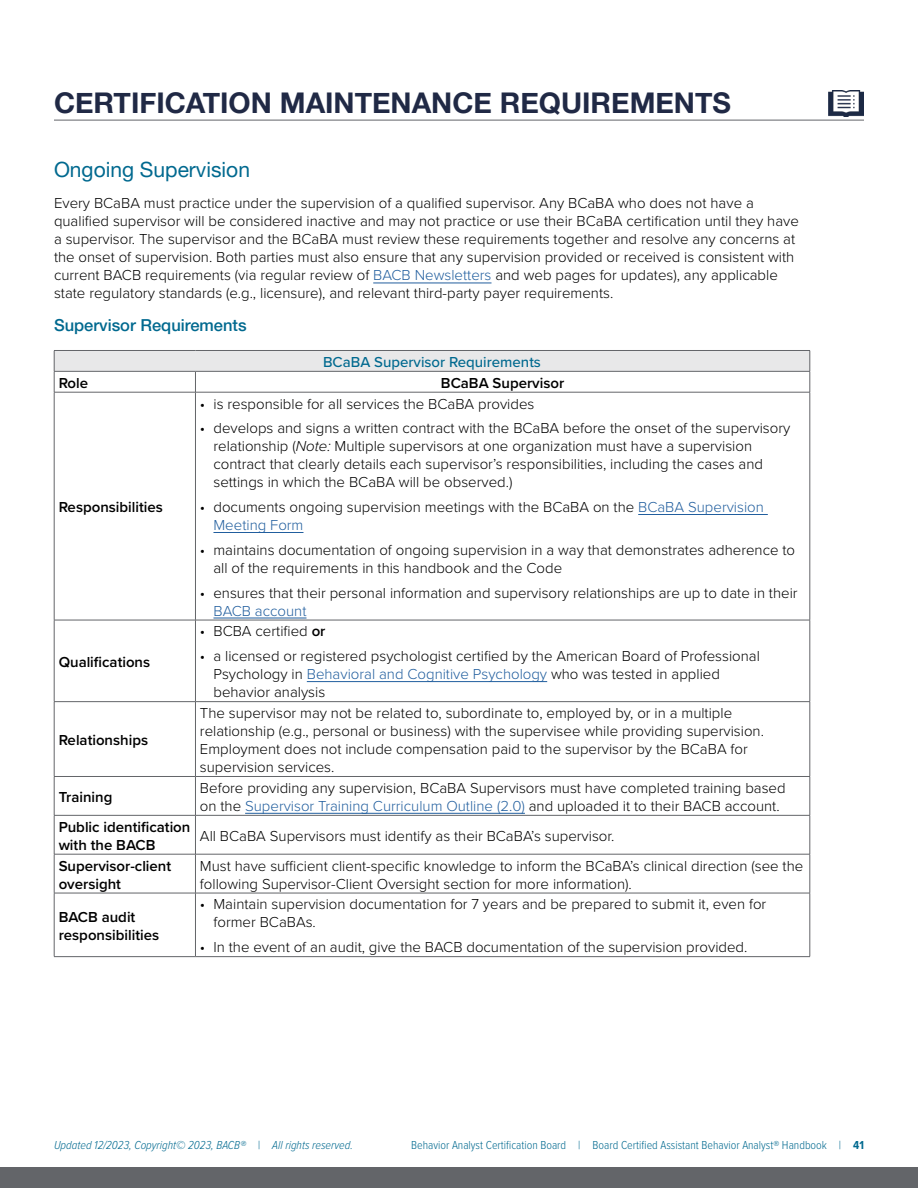
<style>
.page{position:relative;width:918px;height:1188px;background:#fff}
.page>*{position:absolute;margin:0;border:0;box-sizing:border-box;transform-origin:0 0}
.t1{font:700 28.5px "Helvetica Neue";color:#202945}
.Heading_2{font:21px "Helvetica Neue LT Pro";color:#00698f}
.Heading_3{font:500 16.5px "Helvetica Neue LT Pro";color:#00698f}
.Body_Text{font:300 15px/18px "Proxima Nova";color:#000}
.Table_Body{font:300 15px/18px "Proxima Nova";color:#000}
.Table_Body-2{font:600 15px/18px "Proxima Nova";color:#000}
.Table_Headers_Footers{font:500 15px "Proxima Nova";color:#00698f}
.Table_Body-centered{font:600 15px "Proxima Nova";color:#000}
.t2{font:300 12px "Proxima Nova Cond";color:#00698f}
.t3{font:italic 300 12px "Proxima Nova Cond";color:#00698f}
.s1{color:#215e9e}
.s2{font-style:italic}
.s3{font-weight:600}
.s4{font-weight:700}
</style>
<div class="page">
<div style="left:0;top:1167px;width:918px;height:21px;background:#636569"></div>
<hr style="left:54px;top:120px;width:810px;height:1px;background:#636569">
<img style="left:829px;top:90px;width:35px;height:27px">
<hr style="left:373px;top:283px;width:119px;height:1px;background:#215e9e">
<div style="left:54px;top:350px;width:756px;height:21px;background:#e8e8e9"></div>
<hr style="left:810px;top:392px;width:1px;height:228px;background:#636569">
<hr style="left:54px;top:620px;width:141px;height:1px;background:#636569">
<hr style="left:195px;top:620px;width:615px;height:1px;background:#636569">
<hr style="left:810px;top:620px;width:1px;height:81px;background:#636569">
<hr style="left:54px;top:701px;width:141px;height:1px;background:#636569">
<hr style="left:195px;top:701px;width:615px;height:1px;background:#636569">
<hr style="left:810px;top:702px;width:1px;height:74px;background:#636569">
<hr style="left:54px;top:776px;width:141px;height:1px;background:#636569">
<hr style="left:195px;top:776px;width:615px;height:1px;background:#636569">
<hr style="left:810px;top:777px;width:1px;height:38px;background:#636569">
<hr style="left:54px;top:815px;width:141px;height:1px;background:#636569">
<hr style="left:195px;top:815px;width:615px;height:1px;background:#636569">
<hr style="left:810px;top:816px;width:1px;height:38px;background:#636569">
<hr style="left:54px;top:854px;width:141px;height:1px;background:#636569">
<hr style="left:195px;top:854px;width:615px;height:1px;background:#636569">
<hr style="left:810px;top:854px;width:1px;height:39px;background:#636569">
<hr style="left:54px;top:893px;width:141px;height:1px;background:#636569">
<hr style="left:195px;top:893px;width:615px;height:1px;background:#636569">
<hr style="left:810px;top:893px;width:1px;height:63px;background:#636569">
<hr style="left:195px;top:956px;width:615px;height:1px;background:#636569">
<svg style="left:195px;top:372px;width:1px;height:20px"></svg>
<hr style="left:195px;top:392px;width:615px;height:1px;background:#636569">
<hr style="left:54px;top:350px;width:141px;height:1px;background:#636569">
<svg style="left:54px;top:351px;width:1px;height:41px"></svg>
<hr style="left:195px;top:350px;width:615px;height:1px;background:#636569">
<svg style="left:810px;top:351px;width:1px;height:41px"></svg>
<hr style="left:54px;top:371px;width:141px;height:1px;background:#636569">
<hr style="left:195px;top:371px;width:615px;height:1px;background:#636569">
<hr style="left:54px;top:392px;width:141px;height:1px;background:#636569">
<hr style="left:54px;top:392px;width:1px;height:228px;background:#636569">
<hr style="left:195px;top:392px;width:1px;height:228px;background:#636569">
<hr style="left:54px;top:620px;width:1px;height:81px;background:#636569">
<hr style="left:195px;top:620px;width:1px;height:81px;background:#636569">
<hr style="left:54px;top:702px;width:1px;height:74px;background:#636569">
<hr style="left:195px;top:702px;width:1px;height:74px;background:#636569">
<hr style="left:54px;top:777px;width:1px;height:38px;background:#636569">
<hr style="left:195px;top:777px;width:1px;height:38px;background:#636569">
<hr style="left:54px;top:816px;width:1px;height:38px;background:#636569">
<hr style="left:195px;top:816px;width:1px;height:38px;background:#636569">
<hr style="left:54px;top:854px;width:1px;height:39px;background:#636569">
<hr style="left:195px;top:854px;width:1px;height:39px;background:#636569">
<hr style="left:54px;top:893px;width:1px;height:63px;background:#636569">
<hr style="left:195px;top:893px;width:1px;height:63px;background:#636569">
<hr style="left:54px;top:956px;width:141px;height:1px;background:#636569">
<hr style="left:638px;top:514px;width:130px;height:1px;background:#215e9e">
<hr style="left:213px;top:532px;width:90px;height:1px;background:#215e9e">
<hr style="left:213px;top:618px;width:94px;height:1px;background:#215e9e">
<hr style="left:307px;top:681px;width:240px;height:1px;background:#215e9e">
<hr style="left:245px;top:813px;width:280px;height:1px;background:#215e9e">
<h1 class="t1" style="left:54px;top:80px;width:77px">CERTIFICATION</h1>
<h1 class="t1" style="left:280px;top:80px;width:21px">MAINTENANCE</h1>
<h1 class="t1" style="left:500px;top:80px;width:175px">REQUI REMENTS</h1>
<h2 class="Heading_2" style="left:54px;top:157px;width:198px">Ongoing Supervision</h2>
<p class="Body_Text" style="left:54px;top:194px;width:746px">Every BCaBA must practice under the supervision of a qualified supervisor. Any BCaBA who does not have a qualified supervisor will be considered inactive and may not practice or use their BCaBA certification until they have a supervisor. The supervisor and the BCaBA must review these requirements together and resolve any concerns at the onset of supervision. Both parties must also ensure that any supervision provided or received is consistent with current BACB requirements (via regular review of <span class="s1">BACB Newsletters</span> and web pages for updates), any applicable state regulatory standards (e.g., licensure), and relevant third-party payer requirements.</p>
<h3 class="Heading_3" style="left:54px;top:315px;width:194px">Supervisor Requirements</h3>
<p class="Table_Headers_Footers" style="left:323px;top:351px;width:219px">BCaBA Supervisor Requirements</p>
<p class="Table_Body-2" style="left:59px;top:373px;width:31px">Role</p>
<p class="Table_Body-centered" style="left:441px;top:372px;width:125px">BCaBA Supervisor</p>
<p class="Table_Body-2" style="left:59px;top:498px;width:106px">Responsibilities</p>
<p class="Table_Body-2" style="left:59px;top:652px;width:93px">Qualifications</p>
<p class="Table_Body-2" style="left:59px;top:731px;width:91px">Relationships</p>
<p class="Body_Text" style="left:200px;top:394px;width:336px">• is responsible for all services the BCaBA provides</p>
<p class="Body_Text" style="left:213px;top:418px;width:578px;text-indent:-14px">• develops and signs a written contract with the BCaBA before the onset of the supervisory relationship (<span class="s2">Note:</span> Multiple supervisors at one organization must have a supervision contract that clearly details each supervisor’s responsibilities, including the cases and settings in which the BCaBA will be observed.)</p>
<p class="Body_Text" style="left:213px;top:497px;width:552px;text-indent:-14px">• documents ongoing supervision meetings with the BCaBA on the <span class="s1">BCaBA Supervision<br>Meeting Form</span></p>
<p class="Body_Text" style="left:213px;top:540px;width:583px;text-indent:-14px">• maintains documentation of ongoing supervision in a way that demonstrates adherence to all of the requirements in this handbook and the Code</p>
<p class="Body_Text" style="left:213px;top:583px;width:586px;text-indent:-14px">• ensures that their personal information and supervisory relationships are up to date in their<br><span class="s1">BACB account</span></p>
<p class="Body_Text" style="left:200px;top:622px;width:127px">• BCBA certified <span class="s3">or</span></p>
<p class="Body_Text" style="left:213px;top:646px;width:548px;text-indent:-14px">• a licensed or registered psychologist certified by the American Board of Professional<br>Psychology in <span class="s1">Behavioral and Cognitive Psychology</span> who was tested in applied behavior analysis</p>
<p class="Table_Body" style="left:200px;top:703px;width:566px">The supervisor may not be related to, subordinate to, employed by, or in a multiple relationship (e.g., personal or business) with the supervisee while providing supervision.<br>Employment does not include compensation paid to the supervisor by the BCaBA for supervision services.</p>
<p class="Table_Body-2" style="left:59px;top:787px;width:55px">Training</p>
<p class="Table_Body" style="left:200px;top:778px;width:587px">Before providing any supervision, BCaBA Supervisors must have completed training based on the <span class="s1">Supervisor Training Curriculum Outline (2.0)</span> and uploaded it to their BACB account.</p>
<p class="Table_Body-2" style="left:59px;top:817px;width:133px">Public identification with the BACB</p>
<p class="Table_Body" style="left:200px;top:826px;width:416px">All BCaBA Supervisors must identify as their BCaBA’s supervisor.</p>
<p class="Table_Body-2" style="left:59px;top:856px;width:114px">Supervisor-client oversight</p>
<p class="Table_Body" style="left:200px;top:856px;width:605px">Must have sufficient client-specific knowledge to inform the BCaBA’s clinical direction (see the following Supervisor-Client Oversight section for more information).</p>
<p class="Table_Body-2" style="left:59px;top:907px;width:102px">BACB audit responsibilities</p>
<p class="Body_Text" style="left:213px;top:895px;width:554px;text-indent:-14px">• Maintain supervision documentation for 7 years and be prepared to submit it, even for former BCaBAs.</p>
<p class="Body_Text" style="left:200px;top:937px;width:549px">• In the event of an audit, give the BACB documentation of the supervision provided.</p>
<p class="t3" style="left:54px;top:1136px;width:301px">Updated 12/2023, Copyright© 2023, BACB® | All rights reserved.</p>
<p class="t2" style="left:411px;top:1136px;width:454px">Behavior Analyst Certification Board | Board Certified Assistant Behavior Analyst® Handbook | <span class="s4">41</span></p>
</div>
